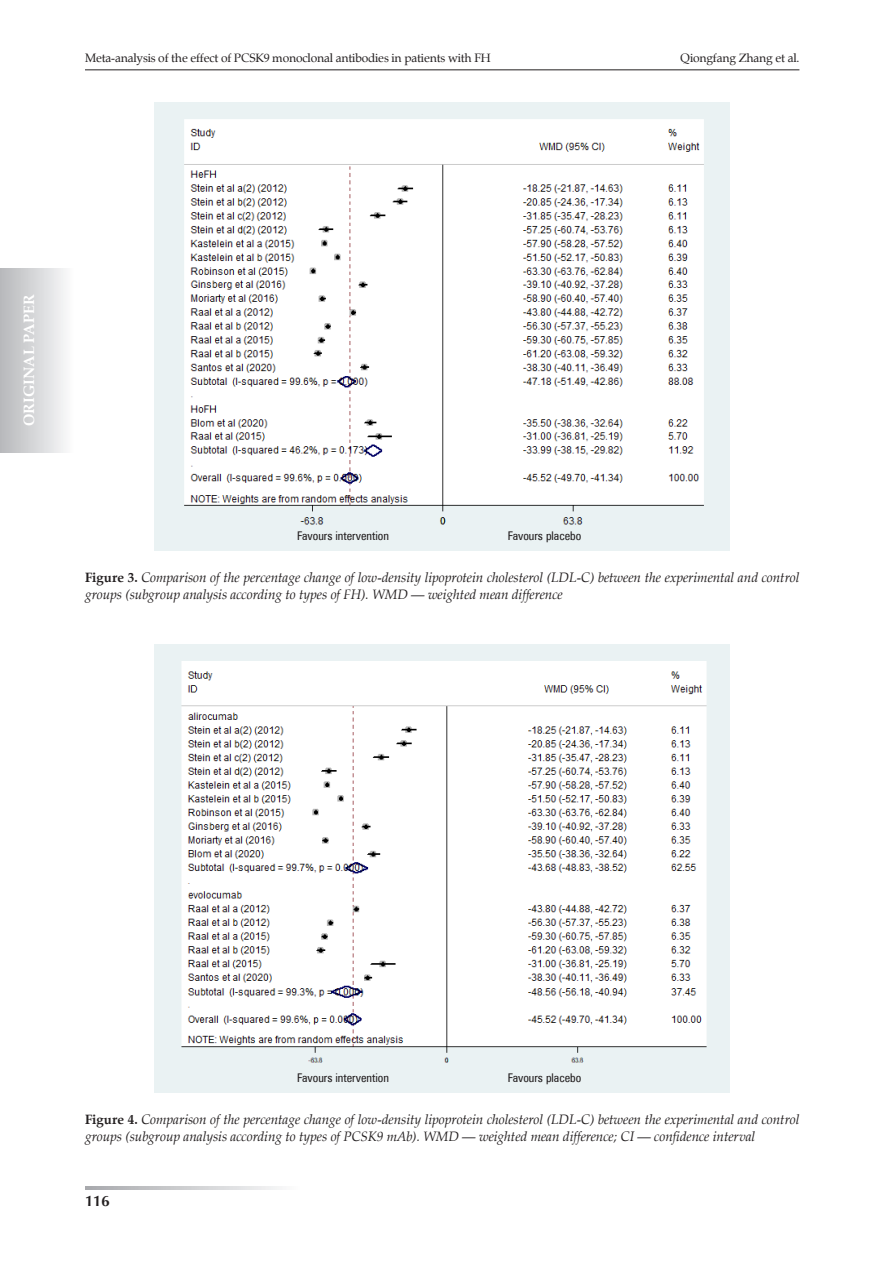
<style>
.page{position:relative;width:893px;height:1263px;background:#fff}
.page>*{position:absolute;margin:0;border:0;box-sizing:border-box;transform-origin:0 0}
.t1{font:700 15px "Zapf Calligr EU";color:#fff}
.t2{font:700 15px "Zapf Humnst EU";color:#231f20}
.t3{font:italic 13.5px/17px "Zapf Calligr EU";color:#231f20}
.t4{font:12px "Zapf Calligr EU";letter-spacing:-.015em;color:#231f20}
.t5{font:12px "Zurich Cn EU";color:#231f20}
.s1{font-weight:700;font-style:normal}
</style>
<div class="page">
<svg style="left:85px;top:1186px;width:194px;height:3px"></svg>
<div style="left:0;top:269px;width:73px;height:183px;background:linear-gradient(to right,#b6b8bb,#fbfbfc)"></div>
<hr style="left:85px;top:69px;width:714px;height:1px;background:#231f20">
<img style="left:155px;top:102px;width:575px;height:449px">
<img style="left:155px;top:644px;width:575px;height:448px">
<p class="t4" style="left:85px;top:50px;width:407px">Meta-analysis of the effect of PCSK9 monoclonal antibodies in patients with FH</p>
<p class="t4" style="left:680px;top:50px;width:121px">Qiongfang Zhang et al.</p>
<p class="t1" style="left:20px;top:426px;width:133px;rotate:-90deg">ORIGINAL PAPER</p>
<p class="t5" style="left:297px;top:528px;width:93px">Favours intervention</p>
<p class="t5" style="left:508px;top:528px;width:75px">Favours placebo</p>
<p class="t3" style="left:85px;top:569px;width:716px"><span class="s1">Figure 3.</span> Comparison of the percentage change of low-density lipoprotein cholesterol (LDL-C) between the experimental and control groups (subgroup analysis according to types of FH). WMD — weighted mean difference</p>
<p class="t5" style="left:297px;top:1070px;width:93px">Favours intervention</p>
<p class="t5" style="left:508px;top:1070px;width:75px">Favours placebo</p>
<p class="t3" style="left:85px;top:1111px;width:716px"><span class="s1">Figure 4.</span> Comparison of the percentage change of low-density lipoprotein cholesterol (LDL-C) between the experimental and control groups (subgroup analysis according to types of PCSK9 mAb). WMD — weighted mean difference; CI — confidence interval</p>
<p class="t2" style="left:85px;top:1191px;width:26px">116</p>
</div>
